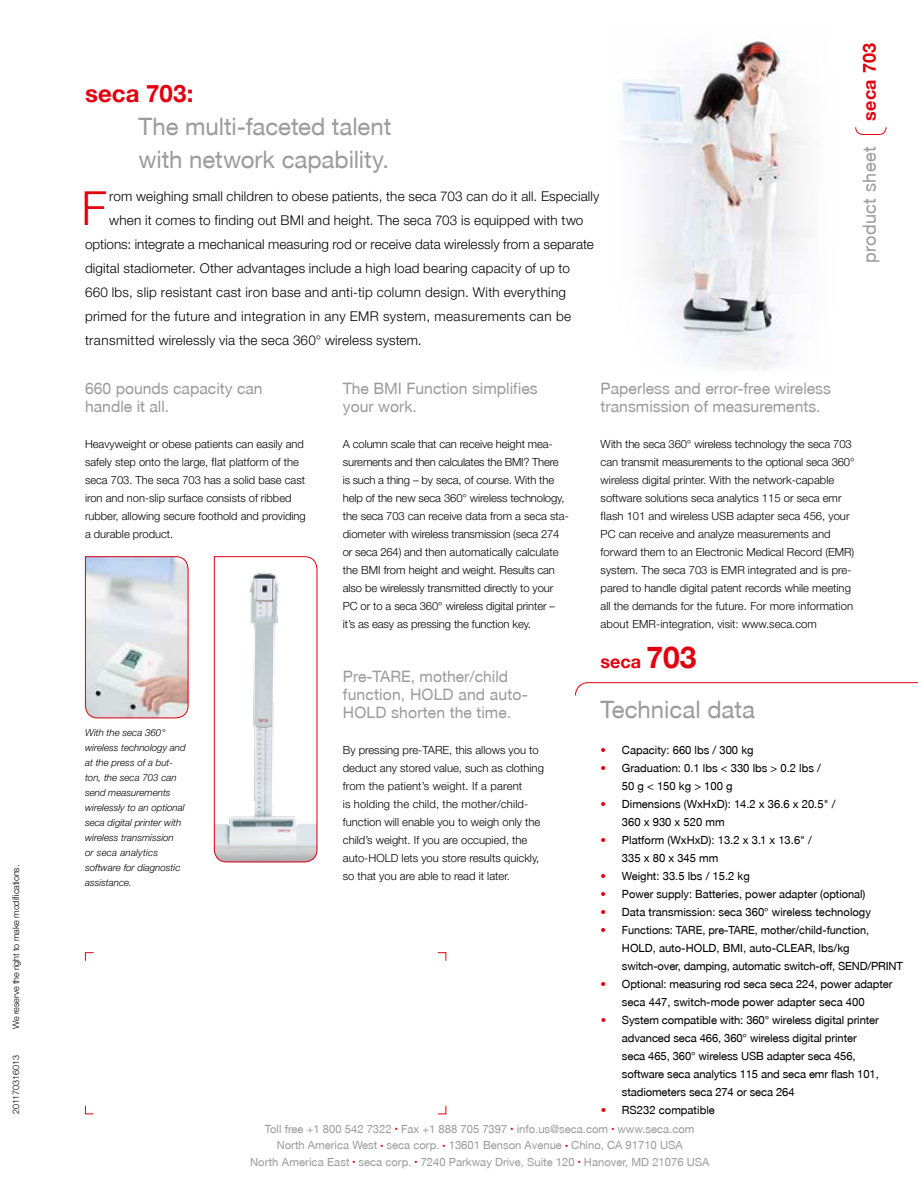
<style>
.page{position:relative;width:918px;height:1188px;background:#fff}
.page>*{position:absolute;margin:0;border:0;box-sizing:border-box;transform-origin:0 0}
.t1{font:300 47.1px "secaglobal";color:#e2000f}
.t2{font:24px/33px "secaglobal";color:#9c9c9c}
.t3{font:700 24px "secaglobal";letter-spacing:.005em;color:#e2000f}
.t4{font:700 18px "secaglobal";letter-spacing:.025em;color:#e2000f}
.t5{font:18px "secaglobal";letter-spacing:.025em;color:#9c9c9c}
.t6{font:15.75px/18px "secaglobal";color:#9c9c9c}
.t7{font:300 13.5px "secaglobal";letter-spacing:.015em;color:#000}
.t8{font:300 11.25px/18px "secaglobal";color:#000}
.t9{font:11.25px/18px "secaglobal";color:#000}
.t10{font:11.25px/18.5px "secaglobal";color:#9c9c9c}
.t11{font:italic 300 9.75px/15px "secaglobal";color:#000}
.t12{font:300 9px "secaglobal";letter-spacing:-.01em;color:#000}
.s1{font-size:30px}
.s2{color:#e2000f}
.s3{color:#000}
.s4{font-size:6px;color:#e2000f}
</style>
<div class="page">
<svg style="left:575px;top:682px;width:343px;height:14px"></svg>
<svg style="left:85px;top:952px;width:9px;height:9px"></svg>
<svg style="left:85px;top:1105px;width:9px;height:10px"></svg>
<svg style="left:437px;top:1105px;width:10px;height:10px"></svg>
<svg style="left:437px;top:952px;width:10px;height:9px"></svg>
<svg style="left:855px;top:127px;width:32px;height:8px"></svg>
<img style="left:622px;top:41px;width:185px;height:329px">
<svg style="left:85px;top:556px;width:104px;height:163px;background:#dbd2d6"></svg>
<svg style="left:214px;top:556px;width:104px;height:307px"></svg>
<p class="t12" style="left:11px;top:1029px;width:166px;rotate:-90deg">We reserve the right to make modifications.</p>
<p class="t12" style="left:11px;top:1114px;width:61px;rotate:-90deg">201170316013</p>
<h2 class="t3" style="left:85px;top:80px;width:110px">seca 703:</h2>
<h2 class="t2" style="left:139px;top:110px;width:254px">The multi-faceted talent with network capability.</h2>
<h1 class="t1" style="left:82px;top:181px;width:27px">F</h1>
<p class="t7" style="left:109px;top:188px;width:492px">rom weighing small children to obese patients, the seca 703 can do it all. Especially</p>
<p class="t7" style="left:109px;top:212px;width:476px">when it comes to finding out BMI and height. The seca 703 is equipped with two</p>
<p class="t7" style="left:85px;top:236px;width:510px">options: integrate a mechanical measuring rod or receive data wirelessly from a separate</p>
<p class="t7" style="left:85px;top:260px;width:486px">digital stadiometer. Other advantages include a high load bearing capacity of up to</p>
<p class="t7" style="left:85px;top:284px;width:483px">660 lbs, slip resistant cast iron base and anti-tip column design. With everything</p>
<p class="t7" style="left:85px;top:308px;width:488px">primed for the future and integration in any EMR system, measurements can be</p>
<p class="t7" style="left:85px;top:332px;width:338px">transmitted wirelessly via the seca 360° wireless system.</p>
<h3 class="t4" style="left:859px;top:121px;width:80px;rotate:-90deg">seca 703</h3>
<h3 class="t5" style="left:859px;top:263px;width:119px;rotate:-90deg">product sheet</h3>
<h3 class="t6" style="left:85px;top:380px;width:179px">660 pounds capacity can handle it all.</h3>
<p class="t8" style="left:85px;top:435px;width:222px">Heavyweight or obese patients can easily and safely step onto the large, flat platform of the seca 703. The seca 703 has a solid base cast iron and non-slip surface consists of ribbed rubber, allowing secure foothold and providing a durable product.</p>
<h3 class="t6" style="left:343px;top:380px;width:196px">The BMI Function simplifies your work.</h3>
<p class="t8" style="left:343px;top:435px;width:228px">A column scale that can receive height mea&shy;surements and then calculates the BMI? There<br>is such a thing – by seca, of course. With the help of the new seca 360° wireless technology, the seca 703 can receive data from a seca sta&shy;diometer with wireless transmission (seca 274 or seca 264) and then automatically calculate the BMI from height and weight. Results can also be wirelessly transmitted directly to your PC or to a seca 360° wireless digital printer – it’s as easy as pressing the function key.</p>
<h3 class="t6" style="left:601px;top:380px;width:232px">Paperless and error-free wireless transmission of measurements.</h3>
<p class="t8" style="left:601px;top:435px;width:255px">With the seca 360° wireless technology the seca 703 can transmit measurements to the optional seca 360° wireless digital printer. With the network-capable software solutions seca analytics 115 or seca emr flash 101 and wireless USB adapter seca 456, your PC can receive and analyze measurements and forward them to an Electronic Medical Record (EMR) system. The seca 703 is EMR integrated and is pre&shy;pared to handle digital patent records while meeting all the demands for the future. For more information about EMR-integration, visit: www.seca.com</p>
<p class="t11" style="left:85px;top:725px;width:102px">With the seca 360° wireless technology and at the press of a but&shy;ton, the seca 703 can send measurements wirelessly to an optional seca digital printer with wireless transmission<br>or seca analytics software for diagnostic assistance.</p>
<h3 class="t4" style="left:601px;top:651px;width:97px">seca <span class="s1">703</span></h3>
<h2 class="t2" style="left:601px;top:694px;width:156px">Technical data</h2>
<p class="t9" style="left:601px;top:741px;width:154px"><span class="s2">•</span> Capacity: 660 lbs / 300 kg</p>
<p class="t9" style="left:622px;top:759px;width:200px;text-indent:-21px"><span class="s2">•</span> Graduation: 0.1 lbs &lt; 330 lbs &gt; 0.2 lbs /<br>50 g &lt; 150 kg &gt; 100 g</p>
<p class="t9" style="left:622px;top:795px;width:215px;text-indent:-21px"><span class="s2">•</span> Dimensions (WxHxD): 14.2 x 36.6 x 20.5" /<br>360 x 930 x 520 mm</p>
<p class="t9" style="left:622px;top:831px;width:192px;text-indent:-21px"><span class="s2">•</span> Platform (WxHxD): 13.2 x 3.1 x 13.6" /<br>335 x 80 x 345 mm</p>
<p class="t9" style="left:601px;top:867px;width:151px"><span class="s2">•</span> Weight: 33.5 lbs / 15.2 kg</p>
<p class="t9" style="left:601px;top:885px;width:266px"><span class="s2">•</span> Power supply: Batteries, power adapter (optional)</p>
<p class="t9" style="left:601px;top:903px;width:272px"><span class="s2">•</span> Data transmission: seca 360° wireless technology</p>
<p class="t9" style="left:622px;top:921px;width:283px;text-indent:-21px"><span class="s2">•</span> Functions: TARE, pre-TARE, mother/child-function,<br>HOLD, auto-HOLD, BMI, auto-CLEAR, lbs/kg switch-over, damping, automatic switch-off, SEND/PRINT</p>
<p class="t9" style="left:601px;top:975px;width:293px;text-align:center"><span class="s2">•</span> Optional: measuring rod seca seca 224, power adapter seca 447, switch-mode power adapter seca 400</p>
<p class="t9" style="left:622px;top:1011px;width:259px;text-indent:-21px"><span class="s2">•</span> System compatible with: 360° wireless digital printer advanced seca 466, 360° wireless digital printer seca 465, 360° wireless USB adapter seca 456, software seca analytics 115 and seca emr flash 101, stadiometers seca 274 or seca 264</p>
<p class="t10" style="left:265px;top:1101px;width:451px;text-indent:336px"><span class="s2">•</span> <span class="s3">RS232 compatible<br></span>Toll free +1 800 542 7322 <span class="s4">•</span> Fax +1 888 705 7397 <span class="s4">•</span> info.us@seca.com <span class="s4">•</span> www.seca.com</p>
<p class="t10" style="left:250px;top:1137px;width:461px;line-height:16.5px;text-align:center">North America West <span class="s4">•</span> seca corp. <span class="s4">•</span> 13601 Benson Avenue <span class="s4">•</span> Chino, CA 91710 USA<br>North America East <span class="s4">•</span> seca corp. <span class="s4">•</span> 7240 Parkway Drive, Suite 120 <span class="s4">•</span> Hanover, MD 21076 USA</p>
<h3 class="t6" style="left:343px;top:668px;width:187px">Pre-TARE, mother/child function, HOLD and auto-<br>HOLD shorten the time.</h3>
<p class="t8" style="left:343px;top:741px;width:203px">By pressing pre-TARE, this allows you to deduct any stored value, such as clothing from the patient’s weight. If a parent<br>is holding the child, the mother/child&shy;function will enable you to weigh only the child’s weight. If you are occupied, the auto-HOLD lets you store results quickly, so that you are able to read it later.</p>
</div>
